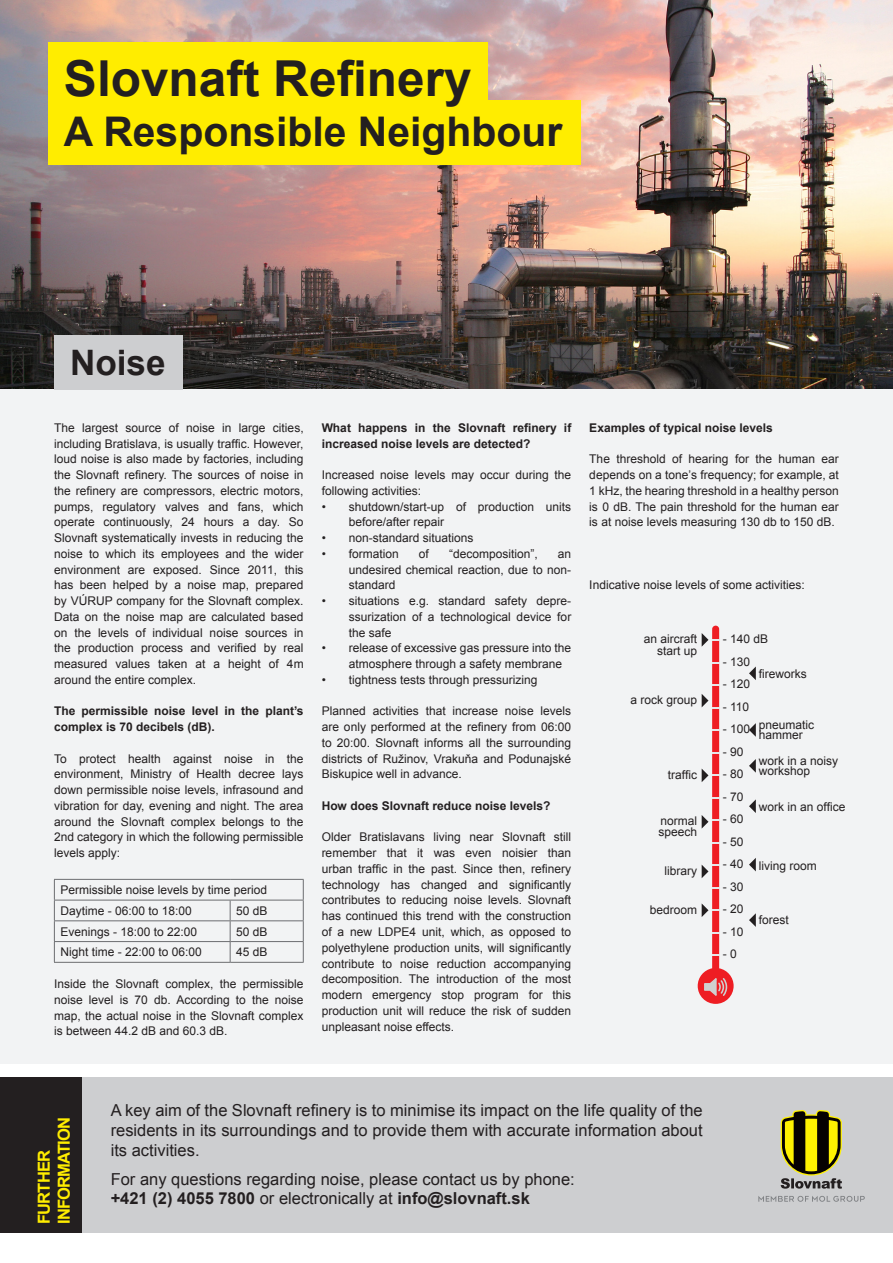
<style>
.page{position:relative;width:893px;height:1263px;background:#fff}
.page>*{position:absolute;margin:0;border:0;box-sizing:border-box;transform-origin:0 0}
.t1{font:700 49.5px "Arial";color:#231f20}
.t2{font:700 40.95px "Arial";color:#231f20}
.t3{font:700 35.1px "Arial";color:#231f20}
.t4{font:700 16.65px "Arial";letter-spacing:-.05em;color:#ffed00}
.t5{font:16.5px/19.8px "Arial";color:#231f20;text-align:justify}
.t6{font:700 16.5px "Arial";color:#231f20}
.t7{font:12px/15.8px "Arial";color:#231f20;text-align:justify}
.t8{font:700 12px/15.8px "Arial";color:#231f20}
.s1{font-weight:400}
</style>
<div class="page">
<div style="left:0;top:1078px;width:893px;height:155px;background:#cdced0"></div>
<div style="left:0;top:1078px;width:82px;height:155px;background:#231f20"></div>
<img style="left:0;top:0;width:893px;height:389px">
<div style="left:48px;top:42px;width:439px;height:68px;background:#ffed00"></div>
<div style="left:48px;top:100px;width:532px;height:65px;background:#ffed00"></div>
<div style="left:0;top:389px;width:893px;height:675px;background:#f2f3f4"></div>
<hr style="left:54px;top:879px;width:176px;height:1px;background:#6c6d70">
<hr style="left:230px;top:879px;width:74px;height:1px;background:#6c6d70">
<hr style="left:54px;top:900px;width:176px;height:1px;background:#6c6d70">
<hr style="left:230px;top:900px;width:74px;height:1px;background:#6c6d70">
<hr style="left:54px;top:920px;width:176px;height:1px;background:#6c6d70">
<hr style="left:230px;top:920px;width:74px;height:1px;background:#6c6d70">
<hr style="left:54px;top:941px;width:176px;height:1px;background:#6c6d70">
<svg style="left:54px;top:880px;width:1px;height:82px"></svg>
<hr style="left:230px;top:941px;width:74px;height:1px;background:#6c6d70">
<svg style="left:230px;top:900px;width:1px;height:62px"></svg>
<svg style="left:303px;top:880px;width:1px;height:82px"></svg>
<hr style="left:54px;top:962px;width:176px;height:1px;background:#6c6d70">
<hr style="left:230px;top:962px;width:74px;height:1px;background:#6c6d70">
<div style="left:54px;top:335px;width:128px;height:54px;background:#cdced0"></div>
<svg style="left:749px;top:666px;width:7px;height:14px"></svg>
<svg style="left:749px;top:723px;width:7px;height:14px"></svg>
<svg style="left:749px;top:759px;width:7px;height:14px"></svg>
<svg style="left:749px;top:858px;width:7px;height:13px"></svg>
<svg style="left:749px;top:913px;width:7px;height:14px"></svg>
<svg style="left:749px;top:799px;width:7px;height:14px"></svg>
<svg style="left:698px;top:626px;width:36px;height:378px"></svg>
<svg style="left:781px;top:1110px;width:61px;height:78px"></svg>
<svg style="left:758px;top:1196px;width:107px;height:6px"></svg>
<p class="t1" style="left:64px;top:46px;width:409px">Slovnaft Refinery</p>
<p class="t2" style="left:64px;top:104px;width:500px">A Responsible Neighbour</p>
<p class="t3" style="left:70px;top:339px;width:97px">Noise</p>
<p class="t7" style="left:54px;top:420px;width:251px">The largest source of noise in large cities, including Bratislava, is usually traffic. However, loud noise is also made by factories, including the Slovnaft refinery. The sources of noise in the refinery are compressors, electric motors, pumps, regulatory valves and fans, which operate continuously, 24 hours a day. So Slovnaft systematically invests in reducing the noise to which its employees and the wider environment are exposed. Since 2011, this has been helped by a noise map, prepared by VÚRUP company for the Slovnaft complex.<br>Data on the noise map are calculated based on the levels of individual noise sources in the production process and verified by real measured values taken at a height of 4m around the entire complex.</p>
<p class="t8" style="left:54px;top:704px;width:251px">The permissible noise level in the plant’s complex is 70 decibels (dB).</p>
<p class="t7" style="left:54px;top:751px;width:251px">To protect health against noise in the environment, Ministry of Health decree lays down permissible noise levels, infrasound and vibration for day, evening and night. The area around the Slovnaft complex belongs to the 2nd category in which the following permissible levels apply:</p>
<p class="t7" style="left:60px;top:882px;width:208px">Permissible noise levels by time period</p>
<p class="t7" style="left:60px;top:903px;width:133px">Daytime - 06:00 to 18:00</p>
<p class="t7" style="left:236px;top:903px;width:33px">50 dB</p>
<p class="t7" style="left:60px;top:924px;width:138px">Evenings - 18:00 to 22:00</p>
<p class="t7" style="left:236px;top:924px;width:33px">50 dB</p>
<p class="t7" style="left:60px;top:944px;width:143px">Night time - 22:00 to 06:00</p>
<p class="t7" style="left:236px;top:944px;width:33px">45 dB</p>
<p class="t7" style="left:54px;top:976px;width:251px">Inside the Slovnaft complex, the permissible noise level is 70 db. According to the noise map, the actual noise in the Slovnaft complex is between 44.2 dB and 60.3 dB.</p>
<p class="t8" style="left:322px;top:420px;width:251px">What happens in the Slovnaft refinery if increased noise levels are detected?</p>
<p class="t7" style="left:322px;top:467px;width:251px">Increased noise levels may occur during the following activities:</p>
<p class="t7" style="left:349px;top:499px;width:224px;text-indent:-27px">• shutdown/start-up of production units before/after repair</p>
<p class="t7" style="left:322px;top:530px;width:153px">• non-standard situations</p>
<p class="t7" style="left:322px;top:546px;width:79px">• formation</p>
<p class="t7" style="left:419px;top:546px;width:12px">of</p>
<p class="t7" style="left:449px;top:546px;width:90px">“decomposition”,</p>
<p class="t7" style="left:349px;top:546px;width:224px;text-indent:209px">an undesired chemical reaction, due to non&shy;standard</p>
<p class="t7" style="left:349px;top:593px;width:224px;text-indent:-27px">• situations e.g. standard safety depre&shy;ssurization of a technological device for the safe</p>
<p class="t7" style="left:349px;top:640px;width:224px;text-indent:-27px">• release of excessive gas pressure into the atmosphere through a safety membrane</p>
<p class="t7" style="left:322px;top:672px;width:217px">• tightness tests through pressurizing</p>
<p class="t7" style="left:322px;top:703px;width:251px">Planned activities that increase noise levels are only performed at the refinery from 06:00 to 20:00. Slovnaft informs all the surrounding districts of Ružinov, Vrakuňa and Podunajské Biskupice well in advance.</p>
<p class="t8" style="left:322px;top:798px;width:230px">How does Slovnaft reduce noise levels?</p>
<p class="t7" style="left:322px;top:829px;width:251px">Older Bratislavans living near Slovnaft still remember that it was even noisier than urban traffic in the past. Since then, refinery technology has changed and significantly contributes to reducing noise levels. Slovnaft has continued this trend with the construction of a new LDPE4 unit, which, as opposed to polyethylene production units, will significantly contribute to noise reduction accompanying decomposition. The introduction of the most modern emergency stop program for this production unit will reduce the risk of sudden unpleasant noise effects.</p>
<p class="t8" style="left:589px;top:420px;width:185px">Examples of typical noise levels</p>
<p class="t7" style="left:589px;top:451px;width:251px">The threshold of hearing for the human ear depends on a tone’s frequency; for example, at 1 kHz, the hearing threshold in a healthy person is 0 dB. The pain threshold for the human ear is at noise levels measuring 130 db to 150 dB.</p>
<p class="t7" style="left:589px;top:577px;width:217px">Indicative noise levels of some activities:</p>
<p class="t7" style="left:644px;top:633px;width:55px;line-height:12px;text-align:right">an aircraft start up</p>
<p class="t7" style="left:630px;top:692px;width:68px">a rock group</p>
<p class="t7" style="left:668px;top:767px;width:31px">traffic</p>
<p class="t7" style="left:658px;top:816px;width:40px;line-height:10.5px">normal speech</p>
<p class="t7" style="left:664px;top:863px;width:34px">library</p>
<p class="t7" style="left:650px;top:902px;width:49px">bedroom</p>
<p class="t7" style="left:723px;top:631px;width:47px">- 140 dB</p>
<p class="t7" style="left:723px;top:654px;width:29px">- 130</p>
<p class="t7" style="left:723px;top:676px;width:29px">- 120</p>
<p class="t7" style="left:723px;top:699px;width:28px">- 110</p>
<p class="t7" style="left:723px;top:721px;width:29px">- 100</p>
<p class="t7" style="left:723px;top:744px;width:22px">- 90</p>
<p class="t7" style="left:723px;top:766px;width:22px">- 80</p>
<p class="t7" style="left:723px;top:789px;width:22px">- 70</p>
<p class="t7" style="left:723px;top:811px;width:22px">- 60</p>
<p class="t7" style="left:723px;top:834px;width:22px">- 50</p>
<p class="t7" style="left:723px;top:856px;width:22px">- 40</p>
<p class="t7" style="left:723px;top:879px;width:22px">- 30</p>
<p class="t7" style="left:723px;top:901px;width:22px">- 20</p>
<p class="t7" style="left:723px;top:924px;width:22px">- 10</p>
<p class="t7" style="left:723px;top:946px;width:16px">- 0</p>
<p class="t7" style="left:759px;top:666px;width:49px">fireworks</p>
<p class="t7" style="left:759px;top:719px;width:57px;line-height:10.5px">pneumatic hammer</p>
<p class="t7" style="left:759px;top:755px;width:81px;line-height:10.5px">work in a noisy workshop</p>
<p class="t7" style="left:759px;top:799px;width:88px">work in an office</p>
<p class="t7" style="left:759px;top:857px;width:60px">living room</p>
<p class="t7" style="left:759px;top:911px;width:32px">forest</p>
<p class="t4" style="left:53px;top:1224px;width:109px;rotate:-90deg">INFORMATION</p>
<p class="t4" style="left:33px;top:1224px;width:76px;rotate:-90deg">FURTHER</p>
<p class="t5" style="left:111px;top:1100px;width:593px">A key aim of the Slovnaft refinery is to minimise its impact on the life quality of the residents in its surroundings and to provide them with accurate information about its activities.</p>
<p class="t5" style="left:111px;top:1169px;width:466px">For any questions regarding noise, please contact us by phone:</p>
<p class="t6" style="left:111px;top:1187px;width:421px">+421 (2) 4055 7800 <span class="s1">or electronically at</span> info@slovnaft.sk</p>
</div>
